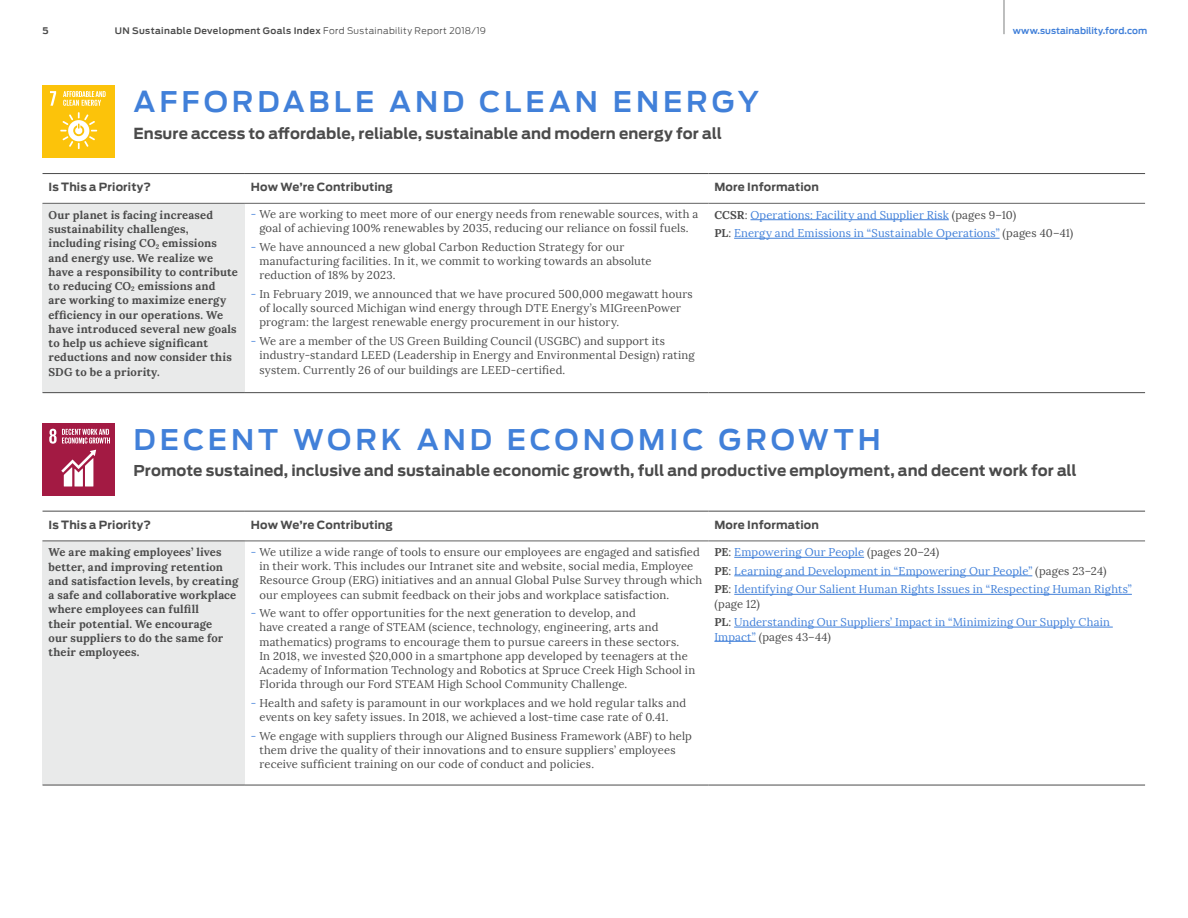
<style>
.page{position:relative;width:1188px;height:918px;background:#fff}
.page>*{position:absolute;margin:0;border:0;box-sizing:border-box;transform-origin:0 0}
.t1{font:600 28.5px "Ford Antenna";letter-spacing:.135em;color:#4180d9}
.t2{font:700 15px "Ford Antenna";letter-spacing:.005em;color:#4b4b4b}
.t3{font:11.25px/14.2px "Lora";letter-spacing:.015em;color:#4b4b4b}
.t4{font:700 11.25px/14.2px "Lora";letter-spacing:.015em;color:#4b4b4b}
.t5{font:11.25px/18.5px "Lora";letter-spacing:.015em;color:#4180d9}
.t6{font:700 11.25px "Ford Antenna";letter-spacing:.015em;color:#4b4b4b}
.t7{font:600 9px "Ford Antenna";letter-spacing:.04em;color:#4b4b4b}
.t8{font:600 9px "Ford Antenna";letter-spacing:.005em;color:#4180d9}
.t9{font:700 9px "Ford Antenna";color:#4b4b4b}
.s1{font-weight:300}
.s2{color:#4180d9}
.s3{font-weight:700;color:#4b4b4b}
.s4{color:#4b4b4b}
</style>
<div class="page">
<div style="left:43px;top:203px;width:202px;height:190px;background:#e9eaea"></div>
<hr style="left:43px;top:203px;width:202px;height:1px;background:#616161">
<hr style="left:43px;top:392px;width:202px;height:1px;background:#4b4b4b">
<hr style="left:245px;top:392px;width:463px;height:1px;background:#4b4b4b">
<hr style="left:245px;top:203px;width:463px;height:1px;background:#616161">
<hr style="left:708px;top:203px;width:437px;height:1px;background:#616161">
<hr style="left:43px;top:173px;width:202px;height:1px;background:#4b4b4b">
<hr style="left:245px;top:173px;width:463px;height:1px;background:#4b4b4b">
<hr style="left:708px;top:173px;width:437px;height:1px;background:#4b4b4b">
<hr style="left:708px;top:392px;width:437px;height:1px;background:#4b4b4b">
<hr style="left:750px;top:219px;width:199px;height:1px;background:#4180d9">
<hr style="left:734px;top:238px;width:266px;height:1px;background:#4180d9">
<div style="left:43px;top:541px;width:202px;height:244px;background:#e9eaea"></div>
<hr style="left:43px;top:541px;width:202px;height:1px;background:#616161">
<hr style="left:43px;top:785px;width:202px;height:1px;background:#4b4b4b">
<hr style="left:245px;top:785px;width:463px;height:1px;background:#4b4b4b">
<hr style="left:245px;top:541px;width:463px;height:1px;background:#616161">
<hr style="left:708px;top:541px;width:437px;height:1px;background:#616161">
<hr style="left:43px;top:511px;width:202px;height:1px;background:#4b4b4b">
<hr style="left:245px;top:511px;width:463px;height:1px;background:#4b4b4b">
<hr style="left:708px;top:511px;width:437px;height:1px;background:#4b4b4b">
<hr style="left:708px;top:785px;width:437px;height:1px;background:#4b4b4b">
<hr style="left:734px;top:557px;width:130px;height:1px;background:#4180d9">
<hr style="left:734px;top:576px;width:298px;height:1px;background:#4180d9">
<hr style="left:734px;top:594px;width:398px;height:1px;background:#4180d9">
<hr style="left:734px;top:627px;width:379px;height:1px;background:#4180d9">
<hr style="left:714px;top:641px;width:42px;height:1px;background:#4180d9">
<div style="left:43px;top:85px;width:72px;height:72px;background:#fcc30a"></div>
<svg style="left:50px;top:91px;width:6px;height:15px"></svg>
<svg style="left:60px;top:112px;width:37px;height:37px"></svg>
<svg style="left:63px;top:91px;width:43px;height:15px"></svg>
<div style="left:43px;top:423px;width:72px;height:72px;background:#a31a43"></div>
<svg style="left:61px;top:450px;width:35px;height:37px"></svg>
<svg style="left:49px;top:429px;width:61px;height:15px"></svg>
<hr style="left:1004px;top:0;width:1px;height:34px;background:#7c7e7e">
<p class="t9" style="left:43px;top:23px;width:8px">5</p>
<p class="t7" style="left:115px;top:23px;width:373px">UN Sustainable Development Goals Index <span class="s1">Ford Sustainability Report 2018/19</span></p>
<p class="t8" style="left:1013px;top:23px;width:136px">www.sustainability.ford.com</p>
<h1 class="t1" style="left:134px;top:76px;width:627px">AFFORDABLE AND CLEAN ENERGY</h1>
<h2 class="t2" style="left:134px;top:120px;width:590px">Ensure access to affordable, reliable, sustainable and modern energy for all</h2>
<p class="t6" style="left:49px;top:177px;width:104px">Is This a Priority?</p>
<p class="t6" style="left:251px;top:177px;width:144px">How We’re Contributing</p>
<p class="t6" style="left:714px;top:177px;width:106px">More Information</p>
<p class="t4" style="left:49px;top:208px;width:191px">Our planet is facing increased sustainability challenges, including rising CO<sub>2</sub> emissions and energy use. We realize we have a responsibility to contribute to reducing CO<sub>2</sub> emissions and<br>are working to maximize energy efficiency in our operations. We have introduced several new goals to help us achieve significant reductions and now consider this<br>SDG to be a priority.</p>
<p class="t3" style="left:251px;top:207px;width:449px;text-align:center"><span class="s2">-</span> We are working to meet more of our energy needs from renewable sources, with a goal of achieving 100% renewables by 2035, reducing our reliance on fossil fuels.</p>
<p class="t5" style="left:714px;top:206px;width:360px"><span class="s3">CCSR</span><span class="s4">:</span> Operations: Facility and Supplier Risk <span class="s4">(pages 9–10)<br></span><span class="s3">PL</span><span class="s4">:</span> Energy and Emissions in “Sustainable Operations” <span class="s4">(pages 40–41)</span></p>
<p class="t3" style="left:259px;top:240px;width:394px;text-indent:-8px"><span class="s2">-</span> We have announced a new global Carbon Reduction Strategy for our manufacturing facilities. In it, we commit to working towards an absolute reduction of 18% by 2023.</p>
<p class="t3" style="left:259px;top:287px;width:435px;text-indent:-8px"><span class="s2">-</span> In February 2019, we announced that we have procured 500,000 megawatt hours of locally sourced Michigan wind energy through DTE Energy’s MIGreenPower program: the largest renewable energy procurement in our history.</p>
<p class="t3" style="left:259px;top:334px;width:437px;text-indent:-8px"><span class="s2">-</span> We are a member of the US Green Building Council (USGBC) and support its industry-standard LEED (Leadership in Energy and Environmental Design) rating system. Currently 26 of our buildings are LEED-certified.</p>
<h1 class="t1" style="left:134px;top:414px;width:749px">DECENT WORK AND ECONOMIC GROWTH</h1>
<h2 class="t2" style="left:134px;top:457px;width:945px">Promote sustained, inclusive and sustainable economic growth, full and productive employment, and decent work for all</h2>
<p class="t6" style="left:49px;top:514px;width:104px">Is This a Priority?</p>
<p class="t6" style="left:251px;top:514px;width:144px">How We’re Contributing</p>
<p class="t6" style="left:714px;top:514px;width:106px">More Information</p>
<p class="t4" style="left:49px;top:545px;width:191px">We are making employees’ lives better, and improving retention and satisfaction levels, by creating a safe and collaborative workplace where employees can fulfill<br>their potential. We encourage<br>our suppliers to do the same for their employees.</p>
<p class="t3" style="left:259px;top:545px;width:444px;text-indent:-8px"><span class="s2">-</span> We utilize a wide range of tools to ensure our employees are engaged and satisfied in their work. This includes our Intranet site and website, social media, Employee Resource Group (ERG) initiatives and an annual Global Pulse Survey through which our employees can submit feedback on their jobs and workplace satisfaction.</p>
<p class="t5" style="left:714px;top:543px;width:419px"><span class="s3">PE</span><span class="s4">:</span> Empowering Our People <span class="s4">(pages 20–24)<br></span><span class="s3">PE</span><span class="s4">:</span> Learning and Development in “Empowering Our People” <span class="s4">(pages 23–24)<br></span><span class="s3">PE</span><span class="s4">:</span> Identifying Our Salient Human Rights Issues in “Respecting Human Rights”</p>
<p class="t5" style="left:714px;top:595px;width:397px"><span class="s4">(page 12)<br></span><span class="s3">PL</span><span class="s4">:</span> Understanding Our Suppliers’ Impact in “Minimizing Our Supply Chain</p>
<p class="t3" style="left:714px;top:629px;width:118px"><span class="s2">Impact”</span> (pages 43–44)</p>
<p class="t3" style="left:259px;top:606px;width:437px;text-indent:-8px"><span class="s2">-</span> We want to offer opportunities for the next generation to develop, and<br>have created a range of STEAM (science, technology, engineering, arts and mathematics) programs to encourage them to pursue careers in these sectors.<br>In 2018, we invested $20,000 in a smartphone app developed by teenagers at the Academy of Information Technology and Robotics at Spruce Creek High School in Florida through our Ford STEAM High School Community Challenge.</p>
<p class="t3" style="left:259px;top:696px;width:428px;text-indent:-8px"><span class="s2">-</span> Health and safety is paramount in our workplaces and we hold regular talks and events on key safety issues. In 2018, we achieved a lost-time case rate of 0.41.</p>
<p class="t3" style="left:259px;top:729px;width:434px;text-indent:-8px"><span class="s2">-</span> We engage with suppliers through our Aligned Business Framework (ABF) to help them drive the quality of their innovations and to ensure suppliers’ employees receive sufficient training on our code of conduct and policies.</p>
</div>
